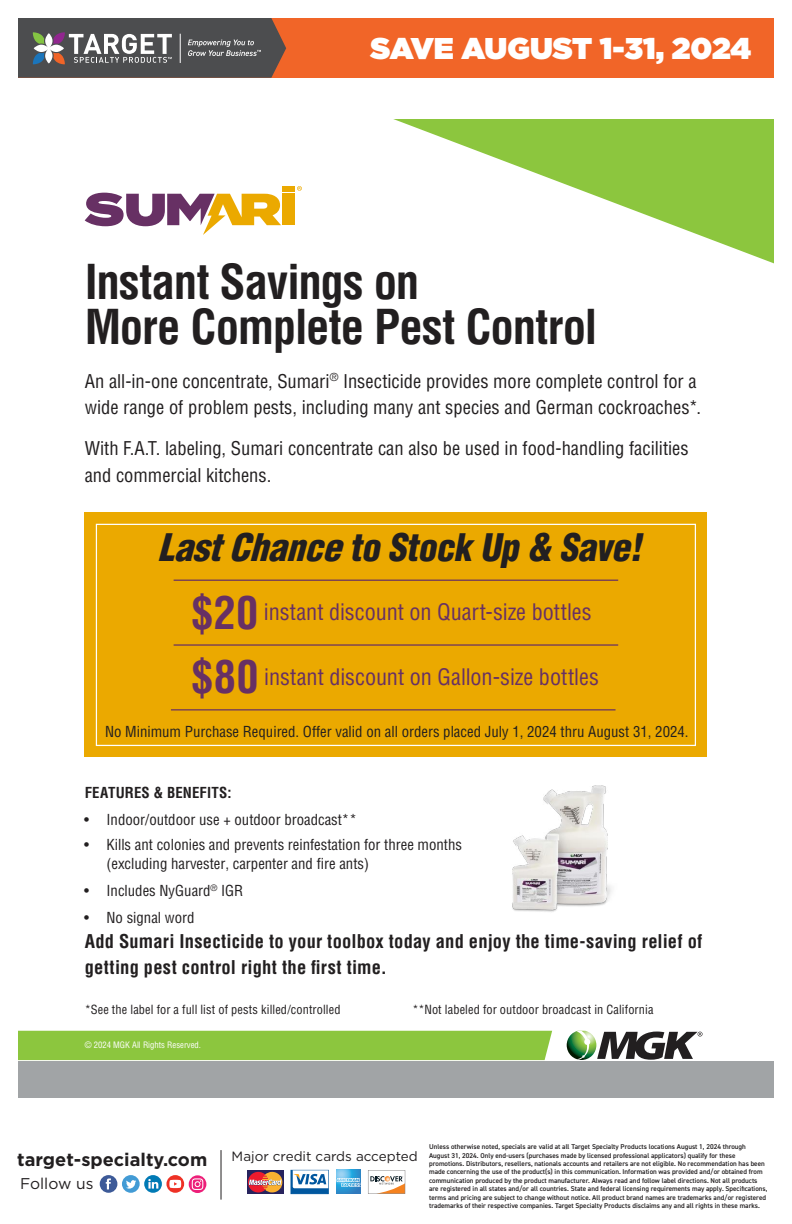
<style>
.page{position:relative;width:792px;height:1224px;background:#fff}
.page>*{position:absolute;margin:0;border:0;box-sizing:border-box;transform-origin:0 0}
.t1{font:700 condensed 46.9px/44.4px "Helvetica LT Std";letter-spacing:-.02em;color:#221f20}
.t2{font:italic 900 condensed 37px "Helvetica LT Pro";color:#221f20}
.t3{font:900 30px "Gotham";letter-spacing:-.005em;color:#fff}
.t4{font:condensed 22.2px "Helvetica LT Std";color:#673064}
.t5{font:condensed 18.5px/25.9px "Helvetica LT Std";color:#221f20}
.t6{font:700 condensed 18.5px/25.9px "Helvetica LT Std";letter-spacing:.01em;color:#221f20}
.t7{font:700 18.2px "Gotham";color:#221f20}
.t8{font:15.6px "Gotham";color:#221f20}
.t9{font:condensed 14.8px/19px "Helvetica LT Std";color:#221f20}
.t10{font:700 condensed 14.8px "Helvetica LT Std";letter-spacing:.01em;color:#221f20}
.t11{font:13.5px "Gotham";color:#221f20}
.t12{font:condensed 12.4px "Helvetica LT Std";letter-spacing:.01em;color:#221f20}
.t13{font:condensed 8.6px "Helvetica LT Std";color:#fff}
.t14{font:600 7px/8.4px "DIN2014";color:#221f20}
.s1{font-weight:700;font-size:44.5px}
</style>
<div class="page">
<div style="left:18px;top:18px;width:756px;height:60px;background:#f16528"></div>
<svg style="left:18px;top:18px;width:268px;height:60px;background:#646060"></svg>
<svg style="left:166px;top:1175px;width:18px;height:18px"></svg>
<svg style="left:169px;top:1180px;width:12px;height:8px"></svg>
<svg style="left:100px;top:1175px;width:40px;height:18px"></svg>
<svg style="left:144px;top:1175px;width:18px;height:18px"></svg>
<svg style="left:148px;top:1179px;width:10px;height:10px"></svg>
<svg style="left:189px;top:1175px;width:17px;height:18px"></svg>
<svg style="left:192px;top:1178px;width:11px;height:12px"></svg>
<svg style="left:247px;top:1170px;width:37px;height:24px"></svg>
<svg style="left:249px;top:1172px;width:33px;height:20px"></svg>
<svg style="left:291px;top:1170px;width:38px;height:24px"></svg>
<svg style="left:293px;top:1170px;width:35px;height:18px"></svg>
<svg style="left:337px;top:1170px;width:24px;height:24px"></svg>
<svg style="left:337px;top:1178px;width:24px;height:9px"></svg>
<svg style="left:368px;top:1170px;width:37px;height:24px"></svg>
<hr style="left:221px;top:1150px;width:1px;height:50px;background:#221f20">
<div style="left:18px;top:119px;width:756px;height:978px;background:#a1a4a6"></div>
<div style="left:18px;top:119px;width:756px;height:941px;background:#fff"></div>
<div style="left:18px;top:1031px;width:534px;height:29px;background:#8cc63e"></div>
<svg style="left:567px;top:1031px;width:136px;height:29px"></svg>
<svg style="left:393px;top:119px;width:381px;height:145px"></svg>
<div style="left:282px;top:194px;width:13px;height:31px;background:#eba900"></div>
<div style="left:282px;top:186px;width:13px;height:5px;background:#eba900"></div>
<svg style="left:85px;top:193px;width:196px;height:42px"></svg>
<svg style="left:297px;top:186px;width:5px;height:5px"></svg>
<img style="left:512px;top:785px;width:100px;height:127px">
<div style="left:85px;top:513px;width:622px;height:244px;background:#eba900"></div>
<div style="left:96px;top:524px;width:600px;height:222px;border:1px solid #fff"></div>
<hr style="left:174px;top:644px;width:444px;height:2px;background:#673064">
<hr style="left:174px;top:580px;width:444px;height:1px;background:#673064">
<hr style="left:171px;top:709px;width:445px;height:1px;background:#673064">
<h3 class="t3" style="left:370px;top:27px;width:382px">SAVE AUGUST 1-31, 2024</h3>
<h1 class="t1" style="left:85px;top:260px;width:515px">Instant Savings on<br>More Complete Pest Control</h1>
<h3 class="t5" style="left:85px;top:368px;width:618px">An all-in-one concentrate, Sumari<sup>®</sup> Insecticide provides more complete control for a wide range of problem pests, including many ant species and German cockroaches*.</h3>
<h3 class="t5" style="left:85px;top:434px;width:606px;line-height:27.4px">With F.A.T. labeling, Sumari concentrate can also be used in food-handling facilities and commercial kitchens.</h3>
<h2 class="t2" style="left:158px;top:524px;width:494px">LastChanceto Stock Up &amp; Save!</h2>
<h3 class="t4" style="left:191px;top:598px;width:402px"><span class="s1">$20</span> instant discount on Quart-size bottles</h3>
<h3 class="t4" style="left:191px;top:663px;width:409px"><span class="s1">$80</span> instant discount on Gallon-size bottles</h3>
<h3 class="t9" style="left:105px;top:722px;width:585px">No Minimum Purchase Required. Offer valid on all orders placed July 1, 2024 thru August 31, 2024.</h3>
<h3 class="t10" style="left:85px;top:784px;width:148px">FEATURES &amp; BENEFITS:</h3>
<h3 class="t9" style="left:84px;top:810px;width:274px">• Indoor/outdoor use + outdoor broadcast**</h3>
<h3 class="t9" style="left:107px;top:836px;width:357px;text-indent:-22px">• Kills ant colonies and prevents reinfestation for three months (excluding harvester, carpenter and fire ants)</h3>
<h3 class="t9" style="left:84px;top:881px;width:160px">• Includes NyGuard<sup>®</sup> IGR</h3>
<h3 class="t9" style="left:84px;top:908px;width:112px">• No signal word</h3>
<h3 class="t6" style="left:85px;top:929px;width:619px">Add Sumari Insecticide to your toolbox today and enjoy the time-saving relief of getting pest control right the first time.</h3>
<h3 class="t12" style="left:413px;top:1002px;width:242px">**Not labeled for outdoor broadcast in California</h3>
<h3 class="t12" style="left:85px;top:1002px;width:257px">*See the label for a full list of pests killed/controlled</h3>
<p class="t13" style="left:85px;top:1040px;width:118px">© 2024 MGK All Rights Reserved.</p>
<h3 class="t7" style="left:17px;top:1147px;width:192px">target-specialty.com</h3>
<h3 class="t8" style="left:20px;top:1174px;width:75px">Follow us</h3>
<h3 class="t11" style="left:232px;top:1147px;width:188px">Major credit cards accepted</h3>
<p class="t14" style="left:429px;top:1142px;width:340px">Unless otherwise noted, specials are valid at all Target Specialty Products locations August 1, 2024 through August 31, 2024. Only end-users (purchases made by licensed professional applicators) qualify for these promotions. Distributors, resellers, nationals accounts and retailers are not eligible. No recommendation has been made concerning the use of the product(s) in this communication. Information was provided and/or obtained from communication produced by the product manufacturer. Always read and follow label directions. Not all products are registered in all states and/or all countries. State and federal licensing requirements may apply. Specifications, terms and pricing are subject to change without notice. All product brand names are trademarks and/or registered trademarks of their respective companies. Target Specialty Products disclaims any and all rights in these marks.</p>
</div>
